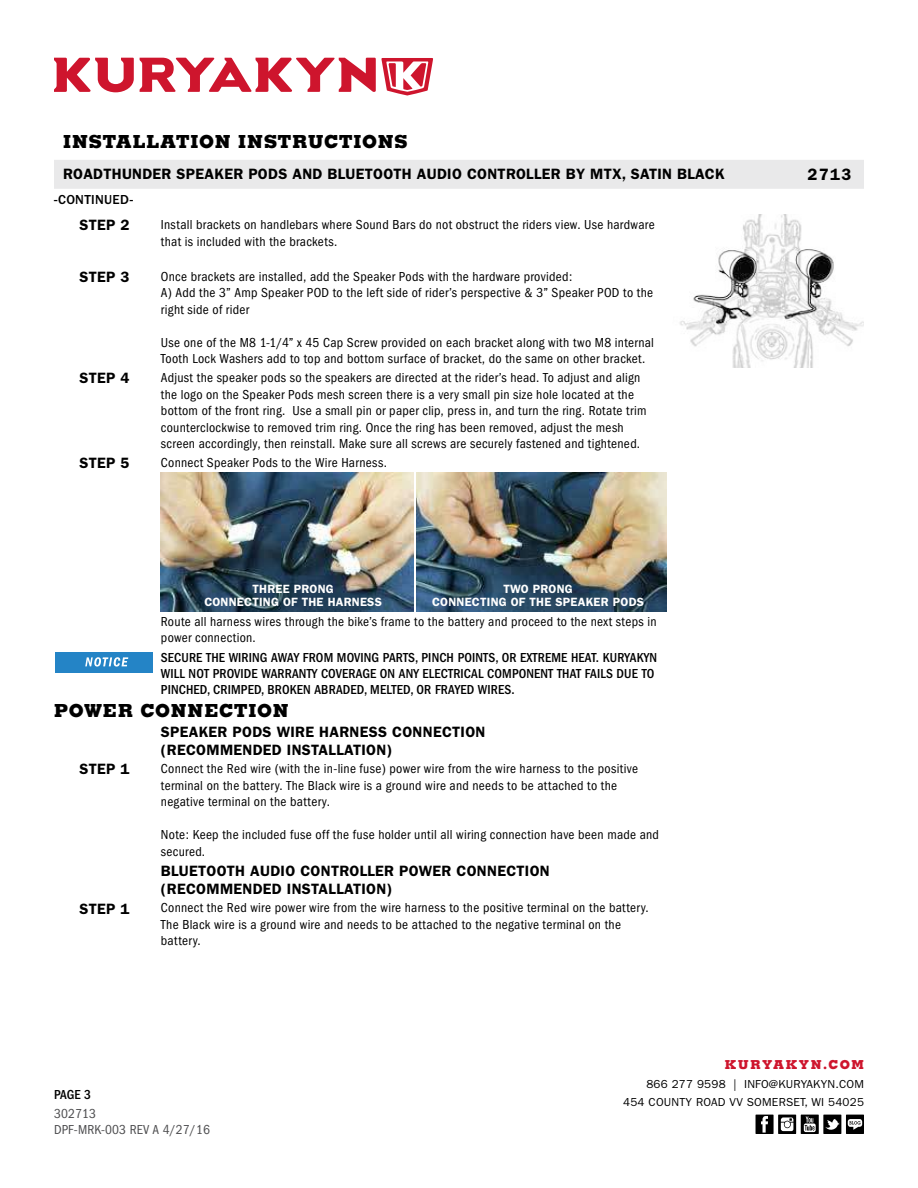
<style>
.page{position:relative;width:918px;height:1188px;background:#fff}
.page>*{position:absolute;margin:0;border:0;box-sizing:border-box;transform-origin:0 0}
.t1{font:800 18px "Memphis";letter-spacing:.04em;color:#000}
.t2{font:600 16.5px "Franklin Gothic";color:#000}
.t3{font:600 15px/18px "Franklin Gothic";letter-spacing:.02em;color:#000}
.t4{font:condensed 13.5px/16.5px "Franklin Gothic";letter-spacing:.02em;color:#000}
.t5{font:500 condensed 13.5px/15.8px "Franklin Gothic";letter-spacing:.01em;color:#000}
.t6{font:condensed 13.5px/15.8px "Franklin Gothic";letter-spacing:.01em;color:#4d4d4f}
.t7{font:500 13.5px "Franklin Gothic";letter-spacing:.025em;color:#000}
.t8{font:800 12.3px "Memphis";letter-spacing:.12em;color:#ce152d}
.t9{font:600 12px/13.5px "Franklin Gothic";letter-spacing:.02em;color:#fff;text-align:center}
.t10{font:11.7px/18px "Franklin Gothic";letter-spacing:.02em;color:#000;text-align:right}
</style>
<div class="page">
<svg style="left:54px;top:58px;width:379px;height:38px"></svg>
<div style="left:54px;top:160px;width:810px;height:29px;background:#e9e9ea"></div>
<div style="left:846px;top:1115px;width:18px;height:19px;background:#000"></div>
<svg style="left:848px;top:1119px;width:14px;height:11px"></svg>
<svg style="left:778px;top:1115px;width:18px;height:19px"></svg>
<svg style="left:781px;top:1117px;width:12px;height:14px"></svg>
<div style="left:756px;top:1115px;width:18px;height:19px;background:#000"></div>
<svg style="left:761px;top:1116px;width:7px;height:17px"></svg>
<svg style="left:801px;top:1115px;width:18px;height:19px"></svg>
<svg style="left:804px;top:1117px;width:12px;height:15px"></svg>
<div style="left:823px;top:1115px;width:18px;height:19px;background:#000"></div>
<svg style="left:825px;top:1119px;width:15px;height:11px"></svg>
<img style="left:680px;top:215px;width:184px;height:153px">
<img style="left:161px;top:472px;width:253px;height:139px">
<img style="left:417px;top:472px;width:249px;height:139px">
<div style="left:56px;top:652px;width:97px;height:20px;background:#2484c6"></div>
<svg style="left:85px;top:657px;width:43px;height:10px"></svg>
<h1 class="t1" style="left:63px;top:130px;width:346px">INSTALLATION INSTRUCTIONS</h1>
<p class="t3" style="left:63px;top:165px;width:663px">ROADTHUNDER SPEAKER PODS AND BLUETOOTH AUDIO CONTROLLER BY MTX, SATIN BLACK</p>
<p class="t2" style="left:807px;top:165px;width:46px">2713</p>
<p class="t7" style="left:54px;top:192px;width:81px">-CONTINUED-</p>
<p class="t3" style="left:79px;top:216px;width:52px">STEP 2</p>
<p class="t4" style="left:161px;top:216px;width:495px">Install brackets on handlebars where Sound Bars do not obstruct the riders view. Use hardware that is included with the brackets.</p>
<p class="t3" style="left:79px;top:268px;width:52px">STEP 3</p>
<p class="t4" style="left:161px;top:268px;width:494px">Once brackets are installed, add the Speaker Pods with the hardware provided:<br>A) Add the 3” Amp Speaker POD to the left side of rider’s perspective &amp; 3” Speaker POD to the right side of rider</p>
<p class="t4" style="left:161px;top:334px;width:495px">Use one of the M8 1-1/4” x 45 Cap Screw provided on each bracket along with two M8 internal<br>Tooth Lock Washers add to top and bottom surface of bracket, do the same on other bracket.</p>
<p class="t3" style="left:79px;top:369px;width:52px">STEP 4</p>
<p class="t4" style="left:161px;top:370px;width:487px">Adjust the speaker pods so the speakers are directed at the rider’s head. To adjust and align the logo on the Speaker Pods mesh screen there is a very small pin size hole located at the bottom of the front ring. Use a small pin or paper clip, press in, and turn the ring. Rotate trim counterclockwise to removed trim ring. Once the ring has been removed, adjust the mesh screen accordingly, then reinstall. Make sure all screws are securely fastened and tightened.</p>
<p class="t3" style="left:79px;top:454px;width:52px">STEP 5</p>
<p class="t4" style="left:161px;top:454px;width:228px">Connect Speaker Pods to the Wire Harness.</p>
<p class="t9" style="left:204px;top:582px;width:179px">THREE PRONG<br>CONNECTING OF THE HARNESS</p>
<p class="t9" style="left:432px;top:582px;width:213px">TWO PRONG<br>CONNECTING OF THE SPEAKER PODS</p>
<p class="t4" style="left:161px;top:613px;width:497px">Route all harness wires through the bike’s frame to the battery and proceed to the next steps in power connection.</p>
<p class="t5" style="left:161px;top:650px;width:498px">SECURE THE WIRING AWAY FROM MOVING PARTS, PINCH POINTS, OR EXTREME HEAT. KURYAKYN<br>WILL NOT PROVIDE WARRANTY COVERAGE ON ANY ELECTRICAL COMPONENT THAT FAILS DUE TO<br>PINCHED, CRIMPED, BROKEN ABRADED, MELTED, OR FRAYED WIRES.</p>
<h1 class="t1" style="left:54px;top:699px;width:236px">POWER CONNECTION</h1>
<p class="t3" style="left:161px;top:722px;width:326px">SPEAKER PODS WIRE HARNESS CONNECTION (RECOMMENDED INSTALLATION)</p>
<p class="t3" style="left:79px;top:760px;width:52px">STEP 1</p>
<p class="t4" style="left:161px;top:761px;width:479px">Connect the Red wire (with the in-line fuse) power wire from the wire harness to the positive terminal on the battery. The Black wire is a ground wire and needs to be attached to the negative terminal on the battery.</p>
<p class="t4" style="left:161px;top:827px;width:500px">Note: Keep the included fuse off the fuse holder until all wiring connection have been made and secured.</p>
<p class="t3" style="left:161px;top:862px;width:390px">BLUETOOTH AUDIO CONTROLLER POWER CONNECTION (RECOMMENDED INSTALLATION)</p>
<p class="t3" style="left:79px;top:899px;width:52px">STEP 1</p>
<p class="t4" style="left:161px;top:900px;width:489px">Connect the Red wire power wire from the wire harness to the positive terminal on the battery.<br>The Black wire is a ground wire and needs to be attached to the negative terminal on the battery.</p>
<p class="t8" style="left:725px;top:1057px;width:141px">KURYAKYN.COM</p>
<p class="t5" style="left:54px;top:1087px;width:39px">PAGE 3</p>
<p class="t6" style="left:54px;top:1106px;width:157px">302713<br>DPF-MRK-003 REV A 4/27/16</p>
<p class="t10" style="left:623px;top:1076px;width:242px">866 277 9598 | INFO@KURYAKYN.COM<br>454 COUNTY ROAD VV SOMERSET, WI 54025</p>
</div>
